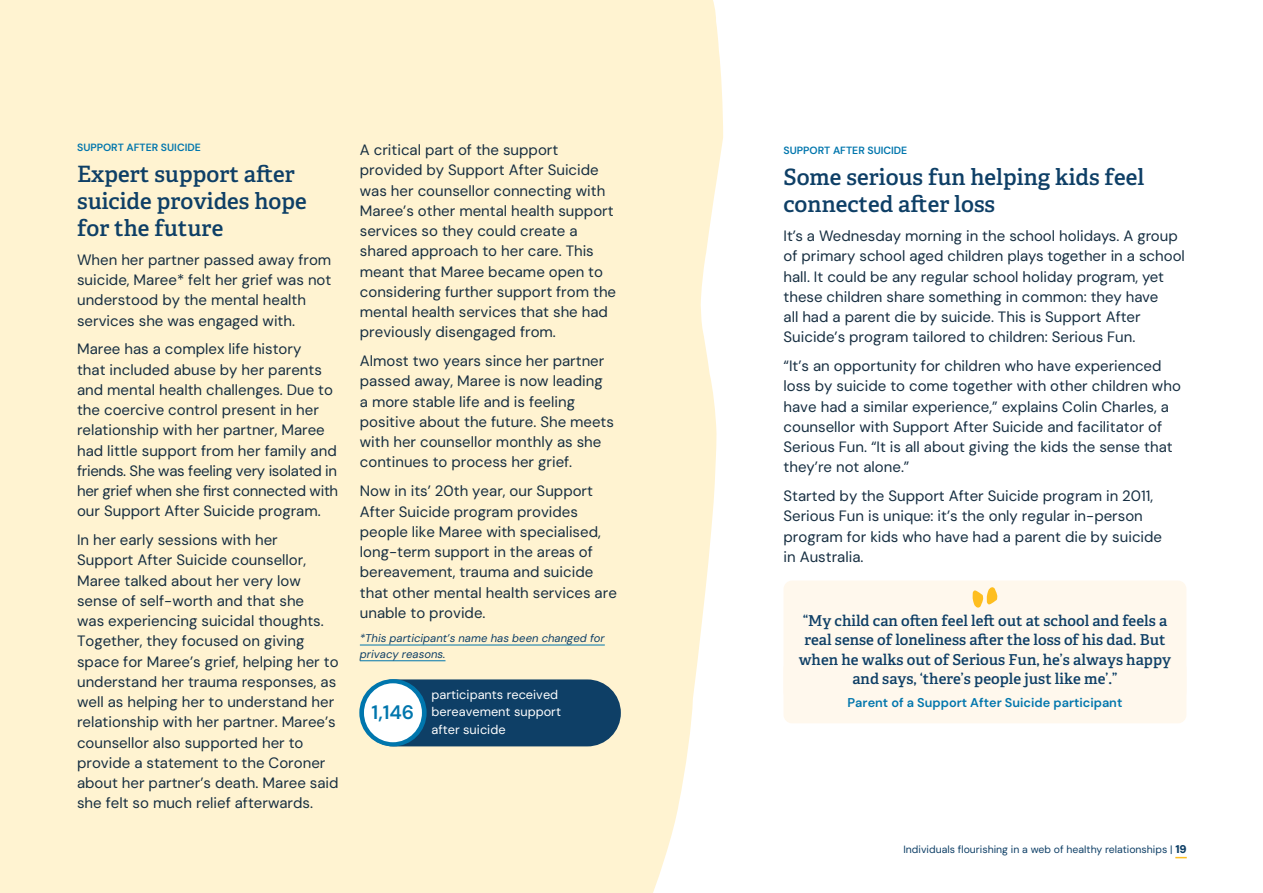
<style>
.page{position:relative;width:1263px;height:893px;background:#fff}
.page>*{position:absolute;margin:0;border:0;box-sizing:border-box;transform-origin:0 0}
.t1{font:600 22.5px/27px "Adelle";color:#0e3f66}
.t2{font:600 19.5px "DM Sans";color:#0076ad}
.t3{font:15px/20.2px "DM Sans";color:#162e41}
.t4{font:600 15px/19.5px "Adelle";color:#0e3f66;text-align:center}
.t5{font:12.75px/17.2px "DM Sans";color:#fff}
.t6{font:600 12.75px "DM Sans";color:#0076ad}
.t7{font:italic 11.25px/15.8px "DM Sans";color:#0e3f66}
.t8{font:10.5px "DM Sans";color:#0e3f66}
.t9{font:600 10.5px "DM Sans";color:#0076ad}
.s1{font-weight:900;font-size:11.25px}
</style>
<div class="page">
<svg style="left:1175px;top:857px;width:12px;height:1px"></svg>
<svg style="left:642px;top:0;width:81px;height:893px;fill:#fff3d1"></svg>
<div style="left:0;top:0;width:642px;height:893px;background:#fff3d1"></div>
<hr style="left:360px;top:645px;width:245px;height:1px;background:#0076ad">
<hr style="left:360px;top:660px;width:85px;height:1px;background:#0076ad">
<div style="left:783px;top:581px;width:403px;height:120px;background:#fff8ed;border-radius:9px"></div>
<div style="left:783px;top:660px;width:403px;height:63px;background:#fff8ed;border-radius:9px"></div>
<svg style="left:973px;top:587px;width:24px;height:21px"></svg>
<div style="left:360px;top:679px;width:261px;height:67px;background:#0e3f66;border-radius:33px"></div>
<svg style="left:359px;top:679px;width:68px;height:67px"></svg>
<div style="left:364px;top:683px;width:58px;height:59px;background:#fff;border-radius:50%"></div>
<p class="t9" style="left:77px;top:141px;width:125px">SUPPORT AFTER SUICIDE</p>
<h1 class="t1" style="left:77px;top:161px;width:231px">Expert support after suicide provides hope for the future</h1>
<p class="t3" style="left:77px;top:249px;width:256px">When her partner passed away from suicide, Maree* felt her grief was not understood by the mental health services she was engaged with.</p>
<p class="t3" style="left:77px;top:339px;width:263px">Maree has a complex life history<br>that included abuse by her parents and mental health challenges. Due to the coercive control present in her relationship with her partner, Maree had little support from her family and friends. She was feeling very isolated in her grief when she first connected with our Support After Suicide program.</p>
<p class="t3" style="left:77px;top:530px;width:263px">In her early sessions with her<br>Support After Suicide counsellor, Maree talked about her very low sense of self-worth and that she<br>was experiencing suicidal thoughts.<br>Together, they focused on giving space for Maree’s grief, helping her to understand her trauma responses, as well as helping her to understand her relationship with her partner. Maree’s counsellor also supported her to provide a statement to the Coroner about her partner’s death. Maree said she felt so much relief afterwards.</p>
<p class="t3" style="left:360px;top:140px;width:258px">A critical part of the support provided by Support After Suicide was her counsellor connecting with Maree’s other mental health support services so they could create a shared approach to her care. This meant that Maree became open to considering further support from the mental health services that she had previously disengaged from.</p>
<p class="t3" style="left:360px;top:351px;width:256px">Almost two years since her partner passed away, Maree is now leading a more stable life and is feeling positive about the future. She meets with her counsellor monthly as she continues to process her grief.</p>
<p class="t3" style="left:360px;top:481px;width:258px">Now in its’ 20th year, our Support<br>After Suicide program provides people like Maree with specialised, long-term support in the areas of bereavement, trauma and suicide that other mental health services are unable to provide.</p>
<p class="t7" style="left:360px;top:630px;width:246px">*This participant’s name has been changed for privacy reasons.</p>
<h2 class="t2" style="left:372px;top:700px;width:44px">1,146</h2>
<p class="t5" style="left:432px;top:686px;width:131px">participants received bereavement support after suicide</p>
<p class="t9" style="left:783px;top:144px;width:125px">SUPPORT AFTER SUICIDE</p>
<h1 class="t1" style="left:783px;top:164px;width:362px">Some serious fun helping kids feel connected after loss</h1>
<p class="t3" style="left:783px;top:226px;width:403px">It’s a Wednesday morning in the school holidays. A group of primary school aged children plays together in a school hall. It could be any regular school holiday program, yet these children share something in common: they have<br>all had a parent die by suicide. This is Support After Suicide’s program tailored to children: Serious Fun.</p>
<p class="t3" style="left:783px;top:356px;width:399px">“It’s an opportunity for children who have experienced loss by suicide to come together with other children who have had a similar experience,” explains Colin Charles, a counsellor with Support After Suicide and facilitator of Serious Fun. “It is all about giving the kids the sense that they’re not alone.”</p>
<p class="t3" style="left:783px;top:486px;width:380px">Started by the Support After Suicide program in 2011, Serious Fun is unique: it’s the only regular in-person program for kids who have had a parent die by suicide in Australia.</p>
<p class="t4" style="left:799px;top:611px;width:374px">“My child can often feel left out at school and feels a real sense of loneliness after the loss of his dad. But when he walks out of Serious Fun, he’s always happy and says, ‘there’s people just like me’.”</p>
<p class="t6" style="left:847px;top:694px;width:276px">Parent of a Support After Suicide participant</p>
<p class="t8" style="left:903px;top:843px;width:285px">Individuals flourishing in a web of healthy relationships | <span class="s1">19</span></p>
</div>
